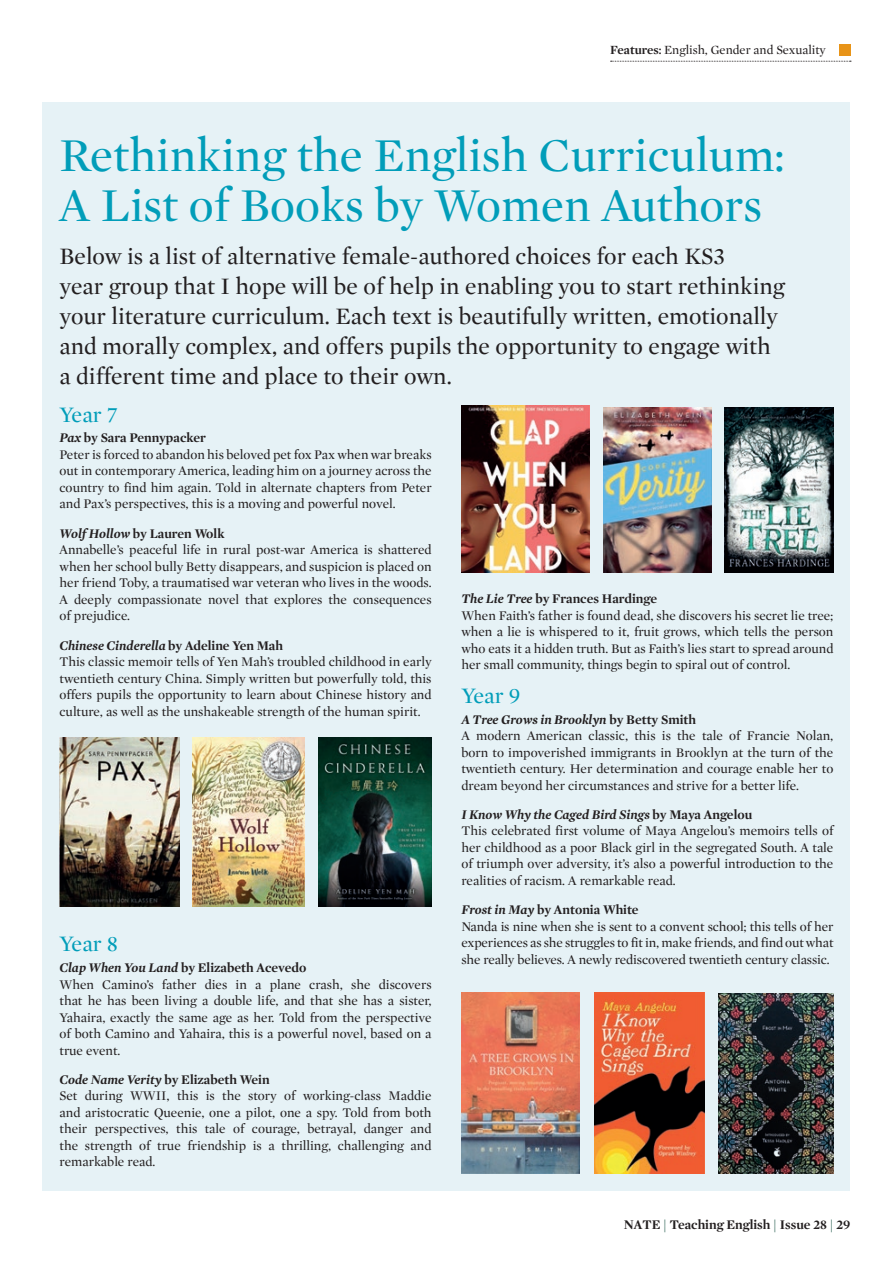
<style>
.page{position:relative;width:893px;height:1263px;background:#fff}
.page>*{position:absolute;margin:0;border:0;box-sizing:border-box;transform-origin:0 0}
.t1{font:48px/50.2px "Mercury Display";color:#019db9}
.INTRO{font:24px/30px "Mercury Display";color:#231f20}
.NEW_PARA{font:22.5px "Mercury Display";color:#019db9}
.NEW_PARA-2{font:13.5px/16.5px "Mercury Display";color:#231f20;text-align:justify}
.NEW_PARA-3{font:700 13.5px "Mercury Display";color:#231f20}
.NEW_PARA-4{font:italic 700 13.5px "Mercury Display";color:#231f20}
.t2{font:12.75px "Mercury Display";color:#231f20}
.s1{font-weight:700}
.s2{font-style:italic}
.s3{font-style:normal}
.s4{color:#326759}
</style>
<div class="page">
<div style="left:43px;top:102px;width:807px;height:1089px;background:#e6f2f6"></div>
<svg style="left:611px;top:61px;width:240px;height:1px"></svg>
<div style="left:838px;top:44px;width:12px;height:12px;background:#e89418"></div>
<img style="left:604px;top:407px;width:107px;height:165px">
<img style="left:193px;top:737px;width:112px;height:170px">
<img style="left:724px;top:407px;width:109px;height:165px">
<img style="left:462px;top:406px;width:128px;height:166px">
<img style="left:595px;top:992px;width:109px;height:182px">
<img style="left:719px;top:993px;width:114px;height:181px">
<img style="left:319px;top:737px;width:113px;height:170px">
<img style="left:462px;top:993px;width:118px;height:181px">
<img style="left:60px;top:737px;width:119px;height:170px">
<p class="t2" style="left:610px;top:43px;width:217px"><span class="s1">Features:</span> English, Gender and Sexuality</p>
<p class="t1" style="left:60px;top:131px;width:727px">Rethinking the English Curriculum:<br>A List of Books by Women Authors</p>
<p class="INTRO" style="left:60px;top:241px;width:727px">Below is a list of alternative female-authored choices for each KS3<br>year group that I hope will be of help in enabling you to start rethinking your literature curriculum. Each text is beautifully written, emotionally and morally complex, and offers pupils the opportunity to engage with a different time and place to their own.</p>
<p class="NEW_PARA" style="left:60px;top:402px;width:60px">Year 7</p>
<p class="NEW_PARA-3" style="left:60px;top:430px;width:148px"><span class="s2">Pax</span> by Sara Pennypacker</p>
<p class="NEW_PARA-2" style="left:60px;top:446px;width:374px">Peter is forced to abandon his beloved pet fox Pax when war breaks out in contemporary America, leading him on a journey across the country to find him again. Told in alternate chapters from Peter and Pax’s perspectives, this is a moving and powerful novel.</p>
<p class="NEW_PARA-3" style="left:60px;top:525px;width:166px"><span class="s2">Wolf Hollow</span> by Lauren Wolk</p>
<p class="NEW_PARA-2" style="left:60px;top:542px;width:374px">Annabelle’s peaceful life in rural post-war America is shattered when her school bully Betty disappears, and suspicion is placed on her friend Toby, a traumatised war veteran who lives in the woods.<br>A deeply compassionate novel that explores the consequences of prejudice.</p>
<p class="NEW_PARA-4" style="left:60px;top:637px;width:225px">Chinese Cinderella <span class="s3">by Adeline Yen Mah</span></p>
<p class="NEW_PARA-2" style="left:60px;top:653px;width:374px">This classic memoir tells of Yen Mah’s troubled childhood in early twentieth century China. Simply written but powerfully told, this offers pupils the opportunity to learn about Chinese history and culture, as well as the unshakeable strength of the human spirit.</p>
<p class="NEW_PARA-3" style="left:461px;top:591px;width:197px"><span class="s2">The Lie Tree</span> by Frances Hardinge</p>
<p class="NEW_PARA-2" style="left:461px;top:607px;width:374px">When Faith’s father is found dead, she discovers his secret lie tree; when a lie is whispered to it, fruit grows, which tells the person who eats it a hidden truth. But as Faith’s lies start to spread around her small community, things begin to spiral out of control.</p>
<p class="NEW_PARA" style="left:461px;top:683px;width:61px">Year 9</p>
<p class="NEW_PARA-4" style="left:461px;top:711px;width:236px">A Tree Grows in Brooklyn <span class="s3">by Betty Smith</span></p>
<p class="NEW_PARA-2" style="left:461px;top:727px;width:374px">A modern American classic, this is the tale of Francie Nolan, born to impoverished immigrants in Brooklyn at the turn of the twentieth century. Her determination and courage enable her to dream beyond her circumstances and strive for a better life.</p>
<p class="NEW_PARA-4" style="left:461px;top:806px;width:292px">I Know Why the Caged Bird Sings <span class="s3">by Maya Angelou</span></p>
<p class="NEW_PARA-2" style="left:461px;top:823px;width:374px">This celebrated first volume of Maya Angelou’s memoirs tells of her childhood as a poor Black girl in the segregated South. A tale of triumph over adversity, it’s also a powerful introduction to the realities of racism. A remarkable read.</p>
<p class="NEW_PARA-3" style="left:461px;top:901px;width:179px"><span class="s2">Frost in May</span> by Antonia White</p>
<p class="NEW_PARA-2" style="left:461px;top:918px;width:374px">Nanda is nine when she is sent to a convent school; this tells of her experiences as she struggles to fit in, make friends, and find out what she really believes. A newly rediscovered twentieth century classic.</p>
<p class="NEW_PARA" style="left:60px;top:931px;width:60px">Year 8</p>
<p class="NEW_PARA-3" style="left:60px;top:959px;width:249px"><span class="s2">Clap When You Land</span> by Elizabeth Acevedo</p>
<p class="NEW_PARA-2" style="left:60px;top:976px;width:374px">When Camino’s father dies in a plane crash, she discovers that he has been living a double life, and that she has a sister, Yahaira, exactly the same age as her. Told from the perspective of both Camino and Yahaira, this is a powerful novel, based on a true event.</p>
<p class="NEW_PARA-3" style="left:60px;top:1071px;width:212px"><span class="s2">Code Name Verity</span> by Elizabeth Wein</p>
<p class="NEW_PARA-2" style="left:60px;top:1088px;width:374px">Set during WWII, this is the story of working-class Maddie and aristocratic Queenie, one a pilot, one a spy. Told from both their perspectives, this tale of courage, betrayal, danger and the strength of true friendship is a thrilling, challenging and remarkable read.</p>
<p class="NEW_PARA-3" style="left:624px;top:1216px;width:228px">NATE <span class="s4">|</span> Teaching English <span class="s4">|</span> Issue 28 <span class="s4">|</span> 29</p>
</div>
